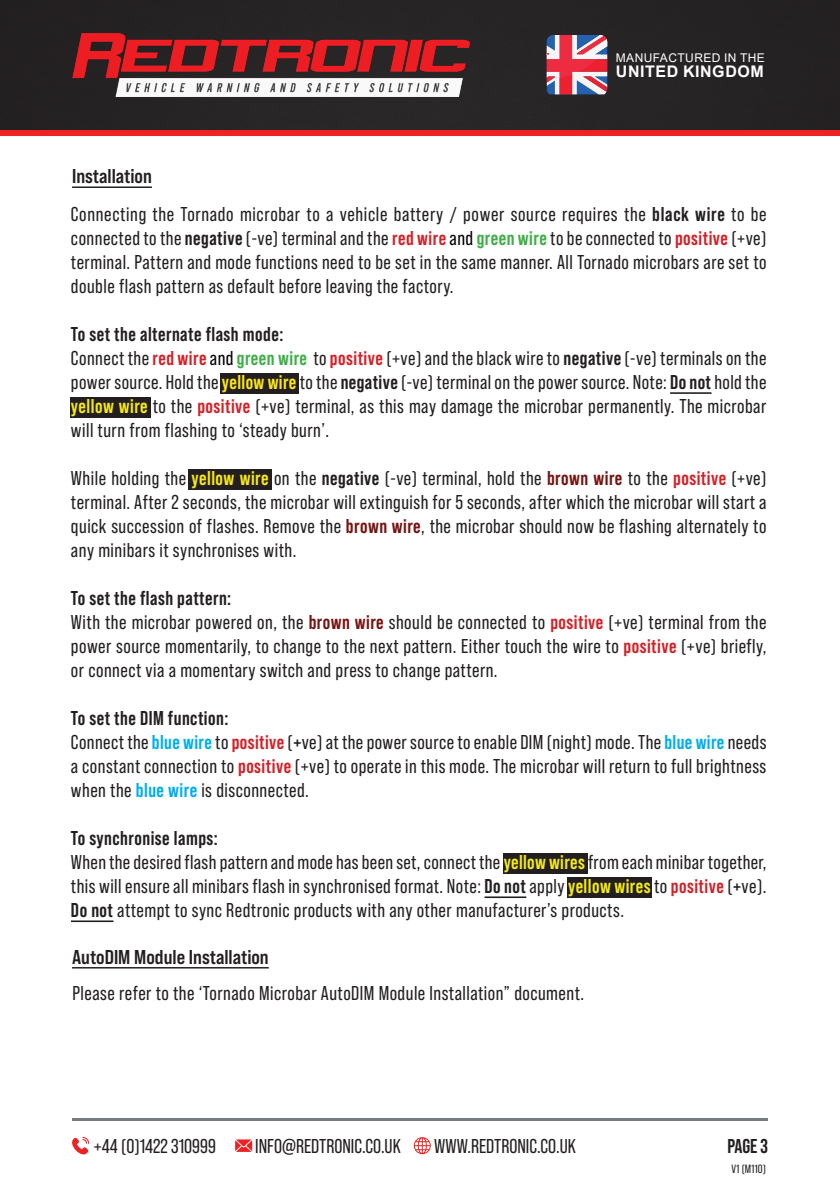
<style>
.page{position:relative;width:840px;height:1191px;background:#fff}
.page>*{position:absolute;margin:0;border:0;box-sizing:border-box;transform-origin:0 0}
.Body_text{font:20px/24px "Bebas Neue Pro";letter-spacing:.025em;color:#231f20;text-align:justify}
.Body_text-2{font:700 20px "Bebas Neue Pro";letter-spacing:.025em;color:#231f20}
.Body_text-3{font:20px "Bebas Neue Pro";color:#231f20}
.t1{font:700 20px "Bebas Neue Pro Semi Exp";color:#231f20}
.t2{font:700 16px "Arial";letter-spacing:.035em;color:#fff}
.t3{font:12px "Arial";letter-spacing:.035em;color:#fff}
.t4{font:12px "Bebas Neue Pro";color:#231f20}
.s1{font-weight:700}
.s2{font-weight:700;color:#d1232a}
.s3{color:#000}
.s4{font-weight:700;color:#40ae49}
.s5{font-weight:700;color:#fbe61c}
.s6{font-weight:700;color:#f7e817}
.s7{font-weight:700;color:#751412}
.s8{font-weight:700;color:#751413}
.s9{font-weight:700;color:#00aeef}
.s10{font-weight:700;color:#f4ea17}
</style>
<div class="page">
<div style="left:566px;top:877px;width:85px;height:21px;background:#231f20"></div>
<div style="left:503px;top:853px;width:84px;height:20px;background:#231f20"></div>
<div style="left:189px;top:469px;width:82px;height:21px;background:#231f20"></div>
<div style="left:71px;top:397px;width:80px;height:21px;background:#231f20"></div>
<div style="left:220px;top:373px;width:79px;height:20px;background:#231f20"></div>
<div style="left:0;top:0;width:839px;height:130px;background:#272325"></div>
<img style="left:559px;top:59px;width:48px;height:35px">
<img style="left:596px;top:35px;width:11px;height:24px">
<img style="left:546px;top:83px;width:13px;height:11px">
<img style="left:571px;top:72px;width:36px;height:22px">
<img style="left:582px;top:76px;width:25px;height:16px">
<img style="left:599px;top:36px;width:7px;height:10px">
<img style="left:596px;top:35px;width:3px;height:11px">
<svg style="left:596px;top:46px;width:11px;height:9px"></svg>
<svg style="left:546px;top:78px;width:13px;height:5px"></svg>
<img style="left:546px;top:35px;width:50px;height:43px">
<img style="left:72px;top:34px;width:397px;height:63px">
<div style="left:0;top:130px;width:839px;height:6px;background:#ee2123"></div>
<hr style="left:72px;top:1119px;width:695px;height:2px;background:#767c80">
<svg style="left:72px;top:1137px;width:17px;height:17px"></svg>
<svg style="left:235px;top:1139px;width:17px;height:12px"></svg>
<svg style="left:413px;top:1137px;width:17px;height:17px"></svg>
<hr style="left:72px;top:186px;width:80px;height:2px;background:#231f20">
<hr style="left:669px;top:392px;width:42px;height:2px;background:#231f20">
<hr style="left:484px;top:896px;width:42px;height:2px;background:#231f20">
<hr style="left:71px;top:920px;width:42px;height:2px;background:#231f20">
<hr style="left:72px;top:967px;width:196px;height:1px;background:#231f20">
<p class="t3" style="left:615px;top:50px;width:150px">MANUFACTURED IN THE</p>
<p class="t2" style="left:615px;top:60px;width:149px">UNITED KINGDOM</p>
<p class="t1" style="left:72px;top:164px;width:81px">Installation</p>
<p class="Body_text" style="left:71px;top:202px;width:696px">Connecting the Tornado microbar to a vehicle battery / power source requires the <span class="s1">black wire</span> to be connected to the <span class="s1">negative</span> (-ve) terminal and the <span class="s2">red wire</span> <span class="s3">and</span><span class="s4">green wire</span> to be connected to <span class="s2">positive</span> (+ve) terminal. Pattern and mode functions need to be set in the same manner. All Tornado microbars are set to double flash pattern as default before leaving the factory.</p>
<p class="Body_text-2" style="left:71px;top:323px;width:214px">To set the alternate flash mode:</p>
<p class="Body_text" style="left:71px;top:346px;width:696px">Connect the <span class="s2">red wire</span> <span class="s3">and</span><span class="s4">green wire</span> to <span class="s2">positive</span> (+ve) and the black wire to <span class="s1">negative</span> (-ve) terminals on the power source. Hold the <span class="s5">yellow wire</span>to the <span class="s1">negative</span> (-ve) terminal on the power source. Note: <span class="s1">Do not</span> hold the <span class="s6">yellow wire</span> to the <span class="s2">positive</span> (+ve) terminal, as this may damage the microbar permanently. The microbar will turn from flashing to ‘steady burn’.</p>
<p class="Body_text" style="left:71px;top:466px;width:696px">While holding the <span class="s6">yellow wire</span> on the <span class="s1">negative</span> (-ve) terminal, hold the <span class="s7">brown wire</span> to the <span class="s2">positive</span> (+ve) terminal. After 2 seconds, the microbar will extinguish for 5 seconds, after which the microbar will start a quick succession of flashes. Remove the <span class="s8">brown wire</span>, the microbar should now be flashing alternately to any minibars it synchronises with.</p>
<p class="Body_text-2" style="left:71px;top:587px;width:162px">To set the flash pattern:</p>
<p class="Body_text" style="left:71px;top:610px;width:696px">With the microbar powered on, the <span class="s8">brown wire</span> should be connected to <span class="s2">positive</span> (+ve) terminal from the power source momentarily, to change to the next pattern. Either touch the wire to <span class="s2">positive</span> (+ve) briefly, or connect via a momentary switch and press to change pattern.</p>
<p class="Body_text-2" style="left:71px;top:707px;width:159px">To set the DIM function:</p>
<p class="Body_text" style="left:71px;top:730px;width:696px">Connect the <span class="s9">blue wire</span> to <span class="s2">positive</span> (<span class="s1">+</span>ve) at the power source to enable DIM (night) mode. The <span class="s9">blue wire</span> needs a constant connection to <span class="s2">positive</span> (+ve) to operate in this mode. The microbar will return to full brightness when the <span class="s9">blue wire</span> is disconnected.</p>
<p class="Body_text-2" style="left:71px;top:827px;width:148px">To synchronise lamps:</p>
<p class="Body_text" style="left:71px;top:850px;width:696px">When the desired flash pattern and mode has been set, connect the <span class="s10">yellow wires</span> from each minibar together, this will ensure all minibars flash in synchronised format. Note: <span class="s1">Do not</span> apply <span class="s10">yellow wires</span> to <span class="s2">positive</span>(<span class="s1">+</span>ve).</p>
<p class="Body_text" style="left:71px;top:898px;width:554px"><span class="s1">Do not</span> attempt to sync Redtronic products with any other manufacturer’s products.</p>
<p class="t1" style="left:72px;top:945px;width:198px">AutoDIM Module Installation</p>
<p class="Body_text" style="left:72px;top:981px;width:513px">Please refer to the ‘Tornado Microbar AutoDIM Module Installation” document.</p>
<p class="Body_text-3" style="left:94px;top:1134px;width:123px">+44 (0)1422 310999</p>
<p class="Body_text-3" style="left:255px;top:1134px;width:147px">INFO@REDTRONIC.CO.UK</p>
<p class="Body_text-3" style="left:434px;top:1134px;width:143px">WWW.REDTRONIC.CO.UK</p>
<p class="Body_text-2" style="left:727px;top:1134px;width:42px">PAGE 3</p>
<p class="t4" style="left:731px;top:1162px;width:36px">V1 (M110)</p>
</div>
